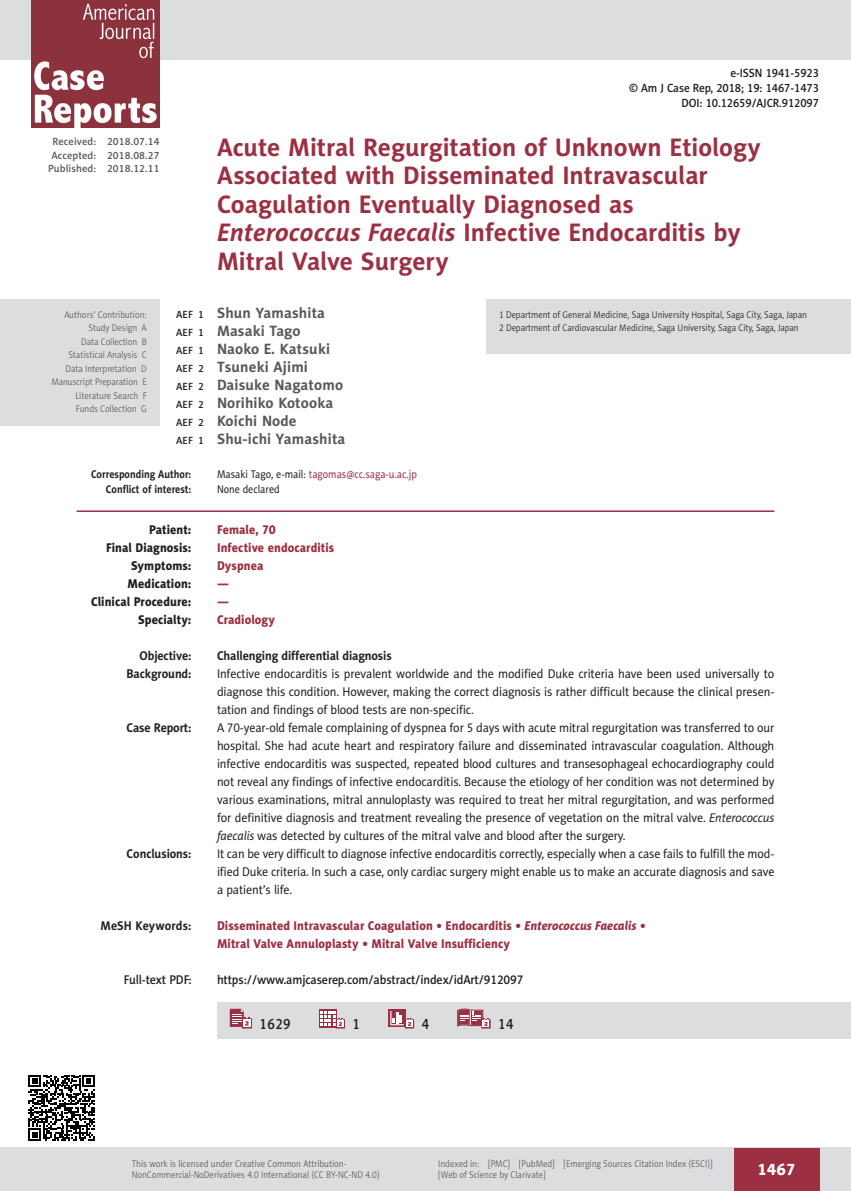
<style>
.page{position:relative;width:851px;height:1191px;background:#fff}
.page>*{position:absolute;margin:0;border:0;box-sizing:border-box;transform-origin:0 0}
.AJCR_Tytul{font:700 25.5px/28.5px "Naomi Sans EFN";color:#9d2f42}
.t1{font:16.5px "Naomi Sans EFN Heavy";color:#fff}
.AJCR_Autorzy{font:700 15px "Naomi Sans EFN";letter-spacing:.01em;color:#57585a}
.AJCR_dane{font:15px "Naomi Sans EFN Medium";letter-spacing:.03em;color:#231f20;scale:.9 1}
.AJCR_Summary_body{font:12.75px/18px "Naomi Sans EFN";letter-spacing:-.01em;color:#231f20;text-align:justify;scale:.95 1}
.AJCR_Summary_body-2{font:12.75px/18px "Naomi Sans EFN";letter-spacing:-.01em;color:#231f20;text-align:justify;scale:.94 1}
.AJCR_keywords{font:12.75px/18px "Naomi Sans EFN Heavy";letter-spacing:.005em;color:#9d2f42;scale:.95 1}
.AJCR_keywords-2{font:12.75px "Naomi Sans EFN Heavy";letter-spacing:.005em;color:#231f20;scale:.95 1}
.AJCR_full_text_pdf{font:12.75px "Naomi Sans EFN Medium";letter-spacing:-.01em;color:#231f20;scale:.95 1}
.AJCR_Summary_body-3{font:700 12.75px "Naomi Sans EFN";letter-spacing:-.01em;color:#231f20;scale:.95 1}
.AJCR_keywords-3{font:700 12.75px "Naomi Sans EFN";letter-spacing:.005em;color:#231f20;scale:.95 1}
.AJCR_Summary_body-4{font:700 12.75px "Naomi Sans EFN";letter-spacing:-.01em;color:#231f20;scale:.94 1}
.AJCR_full_text_pdf-2{font:12px "Naomi Sans EFN Medium";letter-spacing:-.01em;color:#231f20;scale:.95 1}
.AJCR_Adres{font:11.25px "Naomi Sans EFN";color:#9d2f42;scale:.9 1}
.AJCR_Adres-2{font:700 11.25px "Naomi Sans EFN";color:#231f20;scale:.9 1}
.AJCR_Adres-3{font:11.25px "Naomi Sans EFN";color:#231f20;scale:.9 1}
.t2{font:10.5px "Naomi Sans EFN Medium";letter-spacing:.01em;color:#57585a}
.t3{font:9.75px/11.2px "Naomi Sans EFN Light";color:#57585a;scale:.9 1}
.AJCR_Afiliacja{font:9.75px "Naomi Sans EFN Light";color:#231f20;scale:.9 1}
.s1{font-style:italic}
.s2{font-family:"Naomi Sans EFN Medium";font-weight:400;font-size:10.5px;color:#231f20}
.s3{color:#231f20}
</style>
<div class="page">
<div style="left:217px;top:1002px;width:633px;height:36px;background:#dcdddf"></div>
<svg style="left:230px;top:1008px;width:22px;height:20px"></svg>
<div style="left:319px;top:1009px;width:17px;height:18px;background:#9d2f42"></div>
<svg style="left:320px;top:1010px;width:25px;height:18px"></svg>
<div style="left:388px;top:1009px;width:18px;height:18px;background:#9d2f42"></div>
<svg style="left:390px;top:1011px;width:24px;height:17px"></svg>
<svg style="left:457px;top:1008px;width:33px;height:20px"></svg>
<hr style="left:77px;top:510px;width:697px;height:2px;background:#9d2f42">
<div style="left:0;top:300px;width:159px;height:126px;background:#dcdddf"></div>
<div style="left:486px;top:300px;width:364px;height:54px;background:#dcdddf"></div>
<svg style="left:28px;top:1075px;width:67px;height:66px"></svg>
<div style="left:0;top:1148px;width:850px;height:43px;background:#dcdddf"></div>
<div style="left:733px;top:1147px;width:86px;height:43px;background:#9d2f42"></div>
<div style="left:0;top:0;width:850px;height:60px;background:#dcdddf"></div>
<img style="left:32px;top:0;width:127px;height:127px">
<p class="AJCR_full_text_pdf-2" style="left:730px;top:66px;width:95px">e-ISSN 1941-5923</p>
<p class="AJCR_full_text_pdf-2" style="left:629px;top:81px;width:201px">© Am J Case Rep, 2018; 19: 1467-1473</p>
<p class="AJCR_full_text_pdf-2" style="left:681px;top:96px;width:146px">DOI: 10.12659/AJCR.912097</p>
<p class="AJCR_Tytul" style="left:217px;top:133px;width:545px">Acute Mitral Regurgitation of Unknown Etiology Associated with Disseminated Intravascular Coagulation Eventually Diagnosed as <span class="s1">Enterococcus Faecalis</span> Infective Endocarditis by Mitral Valve Surgery</p>
<p class="AJCR_Autorzy" style="left:176px;top:304px;width:150px"><span class="s2">AEF 1</span> Shun Yamashita</p>
<p class="AJCR_Autorzy" style="left:176px;top:322px;width:126px"><span class="s2">AEF 1</span> Masaki Tago</p>
<p class="AJCR_Autorzy" style="left:176px;top:340px;width:155px"><span class="s2">AEF 1</span> Naoko E. Katsuki</p>
<p class="AJCR_Autorzy" style="left:176px;top:358px;width:133px"><span class="s2">AEF 2</span> Tsuneki Ajimi</p>
<p class="AJCR_Autorzy" style="left:176px;top:376px;width:168px"><span class="s2">AEF 2</span> Daisuke Nagatomo</p>
<p class="AJCR_Autorzy" style="left:176px;top:394px;width:159px"><span class="s2">AEF 2</span> Norihiko Kotooka</p>
<p class="AJCR_Autorzy" style="left:176px;top:412px;width:122px"><span class="s2">AEF 2</span> Koichi Node</p>
<p class="AJCR_Autorzy" style="left:176px;top:430px;width:171px"><span class="s2">AEF 1</span> Shu-ichi Yamashita</p>
<p class="AJCR_Adres-2" style="left:91px;top:467px;width:113px">Corresponding Author:</p>
<p class="AJCR_Adres" style="left:217px;top:467px;width:224px"><span class="s3">Masaki Tago, e-mail:</span> tagomas@cc.saga-u.ac.jp</p>
<p class="AJCR_Adres-2" style="left:106px;top:483px;width:97px">Conflict of interest:</p>
<p class="AJCR_Adres-3" style="left:217px;top:483px;width:71px">None declared</p>
<p class="AJCR_keywords-2" style="left:149px;top:522px;width:46px">Patient:</p>
<p class="AJCR_keywords" style="left:217px;top:520px;width:63px">Female, 70</p>
<p class="AJCR_keywords-2" style="left:106px;top:540px;width:91px">Final Diagnosis:</p>
<p class="AJCR_keywords" style="left:217px;top:538px;width:125px">Infective endocarditis</p>
<p class="AJCR_keywords-2" style="left:131px;top:558px;width:65px">Symptoms:</p>
<p class="AJCR_keywords" style="left:217px;top:556px;width:50px">Dyspnea</p>
<p class="AJCR_keywords-2" style="left:128px;top:576px;width:69px">Medication:</p>
<p class="AJCR_keywords" style="left:217px;top:574px;width:14px">—</p>
<p class="AJCR_keywords-2" style="left:91px;top:594px;width:107px">Clinical Procedure:</p>
<p class="AJCR_keywords" style="left:217px;top:592px;width:14px">—</p>
<p class="AJCR_keywords-2" style="left:138px;top:612px;width:58px">Specialty:</p>
<p class="AJCR_keywords" style="left:217px;top:610px;width:63px">Cradiology</p>
<p class="AJCR_Summary_body-3" style="left:139px;top:648px;width:56px">Objective:</p>
<p class="AJCR_Summary_body-3" style="left:217px;top:648px;width:185px">Challenging differential diagnosis</p>
<p class="AJCR_Summary_body-3" style="left:126px;top:666px;width:70px">Background:</p>
<p class="AJCR_Summary_body" style="left:217px;top:665px;width:588px">Infective endocarditis is prevalent worldwide and the modified Duke criteria have been used universally to diagnose this condition. However, making the correct diagnosis is rather difficult because the clinical presen&shy;tation and findings of blood tests are non-specific.</p>
<p class="AJCR_Summary_body-3" style="left:126px;top:720px;width:70px">Case Report:</p>
<p class="AJCR_Summary_body" style="left:217px;top:719px;width:588px">A 70-year-old female complaining of dyspnea for 5 days with acute mitral regurgitation was transferred to our hospital. She had acute heart and respiratory failure and disseminated intravascular coagulation. Although infective endocarditis was suspected, repeated blood cultures and transesophageal echocardiography could not reveal any findings of infective endocarditis. Because the etiology of her condition was not determined by various examinations, mitral annuloplasty was required to treat her mitral regurgitation, and was performed for definitive diagnosis and treatment revealing the presence of vegetation on the mitral valve. <span class="s1">Enterococcus faecalis</span> was detected by cultures of the mitral valve and blood after the surgery.</p>
<p class="AJCR_Summary_body-4" style="left:127px;top:846px;width:71px">Conclusions:</p>
<p class="AJCR_Summary_body-2" style="left:217px;top:845px;width:594px">It can be very difficult to diagnose infective endocarditis correctly, especially when a case fails to fulfill the mod&shy;ified Duke criteria. In such a case, only cardiac surgery might enable us to make an accurate diagnosis and save a patient’s life.</p>
<p class="AJCR_keywords-3" style="left:100px;top:918px;width:97px">MeSH Keywords:</p>
<p class="AJCR_keywords" style="left:217px;top:916px;width:453px">Disseminated Intravascular Coagulation • Endocarditis • <span class="s1">Enterococcus Faecalis</span> •<br>Mitral Valve Annuloplasty • Mitral Valve Insufficiency</p>
<p class="AJCR_full_text_pdf" style="left:124px;top:972px;width:73px">Full-text PDF:</p>
<p class="AJCR_full_text_pdf" style="left:217px;top:972px;width:324px">https://www.amjcaserep.com/abstract/index/idArt/912097</p>
<p class="t2" style="left:52px;top:136px;width:109px">Received: 2018.07.14</p>
<p class="t2" style="left:51px;top:149px;width:110px">Accepted: 2018.08.27</p>
<p class="t2" style="left:48px;top:163px;width:113px">Published: 2018.12.11</p>
<p class="t3" style="left:64px;top:309px;width:93px">Authors’ Contribution:</p>
<p class="t3" style="left:88px;top:322px;width:66px">Study Design A</p>
<p class="t3" style="left:81px;top:336px;width:74px">Data Collection B</p>
<p class="t3" style="left:68px;top:349px;width:89px">Statistical Analysis C</p>
<p class="t3" style="left:65px;top:363px;width:92px">Data Interpretation D</p>
<p class="t3" style="left:51px;top:376px;width:107px">Manuscript Preparation E</p>
<p class="t3" style="left:75px;top:390px;width:81px">Literature Search F</p>
<p class="t3" style="left:76px;top:403px;width:80px">Funds Collection G</p>
<p class="AJCR_Afiliacja" style="left:499px;top:309px;width:343px">1 Department of General Medicine, Saga University Hospital, Saga City, Saga, Japan</p>
<p class="AJCR_Afiliacja" style="left:499px;top:322px;width:334px">2 Department of Cardiovascular Medicine, Saga University, Saga City, Saga, Japan</p>
<p class="AJCR_dane" style="left:259px;top:1014px;width:36px">1629</p>
<p class="AJCR_dane" style="left:352px;top:1014px;width:10px">1</p>
<p class="AJCR_dane" style="left:421px;top:1014px;width:10px">4</p>
<p class="AJCR_dane" style="left:498px;top:1014px;width:19px">14</p>
<p class="t3" style="left:132px;top:1158px;width:277px">This work is licensed under Creative Common Attribution-<br>NonCommercial-NoDerivatives 4.0 International (CC BY-NC-ND 4.0)</p>
<p class="t3" style="left:438px;top:1158px;width:306px">Indexed in: [PMC] [PubMed] [Emerging Sources Citation Index (ESCI)] [Web of Science by Clarivate]</p>
<p class="t1" style="left:757px;top:1159px;width:40px">1467</p>
</div>
